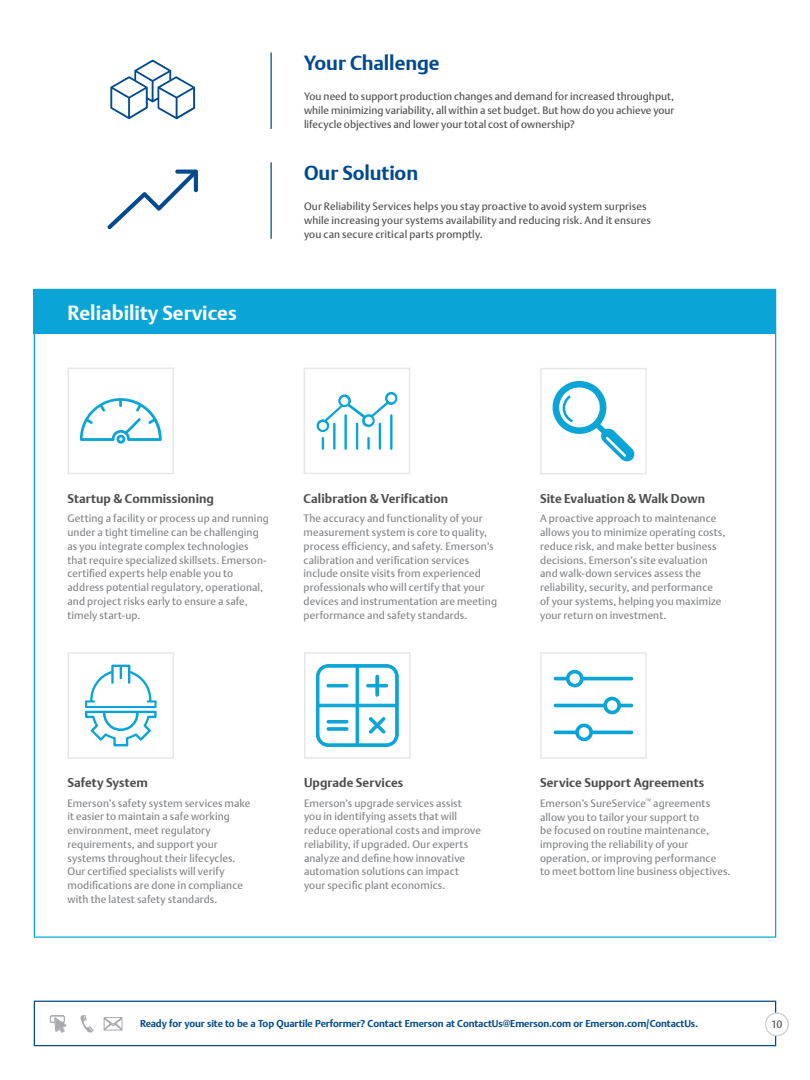
<style>
.page{position:relative;width:810px;height:1080px;background:#fff}
.page>*{position:absolute;margin:0;border:0;box-sizing:border-box;transform-origin:0 0}
.t1{font:20px "DTL Argo T Bold";letter-spacing:-.005em;color:#004a8d}
.t2{font:20px "DTL Argo T Bold";color:#fff}
.t3{font:12.5px "DTL Argo T Bold";letter-spacing:.005em;color:#4b4c4d}
.t4{font:10.62px/13.8px "DTL Argo T";letter-spacing:.01em;color:#808285}
.SMALLEST{font:10.62px/13.8px "DTL Argo T";letter-spacing:.01em;color:#4b4c4d;text-align:justify}
.t5{font:700 10px "DTL Argo CT";letter-spacing:-.01em;color:#004a8d}
</style>
<div class="page">
<div style="left:34px;top:1001px;width:742px;height:45px;border:1px solid #004a8d"></div>
<svg style="left:80px;top:1015px;width:14px;height:18px"></svg>
<svg style="left:103px;top:1017px;width:20px;height:14px"></svg>
<svg style="left:50px;top:1015px;width:17px;height:18px"></svg>
<div style="left:34px;top:289px;width:742px;height:45px;background:#0aa5d6"></div>
<div style="left:540px;top:368px;width:107px;height:107px;background:#fff;border:2px solid #e6e7e9"></div>
<div style="left:67px;top:652px;width:107px;height:107px;background:#fff;border:2px solid #e6e7e9"></div>
<div style="left:304px;top:652px;width:107px;height:107px;background:#fff;border:2px solid #e6e7e9"></div>
<div style="left:67px;top:368px;width:107px;height:106px;background:#fff;border:2px solid #e6e7e9"></div>
<div style="left:304px;top:368px;width:106px;height:106px;background:#fff;border:2px solid #e6e7e9"></div>
<svg style="left:80px;top:398px;width:82px;height:46px"></svg>
<svg style="left:552px;top:381px;width:83px;height:81px"></svg>
<svg style="left:316px;top:391px;width:82px;height:59px"></svg>
<div style="left:367px;top:436px;width:3px;height:14px;border:1px solid #fff;border-radius:2px"></div>
<hr style="left:333px;top:422px;width:3px;height:28px;background:#0aa5d6;border-radius:2px">
<div style="left:332px;top:422px;width:4px;height:28px;border:1px solid #fff;border-radius:2px"></div>
<div style="left:355px;top:422px;width:4px;height:28px;border:1px solid #fff;border-radius:2px"></div>
<hr style="left:344px;top:414px;width:3px;height:36px;background:#0aa5d6;border-radius:2px">
<div style="left:344px;top:414px;width:4px;height:37px;border:1px solid #fff;border-radius:2px"></div>
<div style="left:378px;top:422px;width:4px;height:28px;border:1px solid #fff;border-radius:2px"></div>
<hr style="left:390px;top:414px;width:3px;height:36px;background:#0aa5d6;border-radius:2px">
<div style="left:389px;top:414px;width:4px;height:37px;border:1px solid #fff;border-radius:2px"></div>
<svg style="left:85px;top:665px;width:72px;height:81px"></svg>
<div style="left:540px;top:652px;width:107px;height:107px;background:#fff;border:2px solid #e6e7e9"></div>
<hr style="left:270px;top:52px;width:2px;height:77px;background:#004a8d">
<hr style="left:270px;top:162px;width:2px;height:77px;background:#004a8d">
<svg style="left:110px;top:60px;width:85px;height:59px"></svg>
<svg style="left:107px;top:170px;width:91px;height:59px"></svg>
<div style="left:766px;top:1013px;width:22px;height:23px;background:#fff;border-radius:50%"></div>
<div style="left:765px;top:1012px;width:24px;height:24px;border:1px solid #d1d2d4;border-radius:50%"></div>
<svg style="left:316px;top:664px;width:83px;height:83px"></svg>
<div style="left:327px;top:684px;width:21px;height:3px;border:1px solid #0aa5d6"></div>
<div style="left:376px;top:675px;width:3px;height:21px;border:1px solid #0aa5d6"></div>
<div style="left:367px;top:684px;width:21px;height:3px;border:1px solid #0aa5d6"></div>
<div style="left:327px;top:720px;width:21px;height:3px;border:1px solid #0aa5d6"></div>
<div style="left:327px;top:728px;width:21px;height:2px;border:1px solid #0aa5d6"></div>
<svg style="left:553px;top:669px;width:81px;height:73px"></svg>
<p class="t2" style="left:68px;top:301px;width:171px">Reliability Services</p>
<p class="t1" style="left:304px;top:51px;width:137px">Your Challenge</p>
<p class="SMALLEST" style="left:304px;top:90px;width:372px">You need to support production changes and demand for increased throughput, while minimizing variability, all within a set budget. But how do you achieve your lifecycle objectives and lower your total cost of ownership?</p>
<p class="t1" style="left:304px;top:161px;width:116px">Our Solution</p>
<p class="SMALLEST" style="left:304px;top:200px;width:348px;text-align:left">Our Reliability Services helps you stay proactive to avoid system surprises while increasing your systems availability and reducing risk. And it ensures you can secure critical parts promptly.</p>
<p class="t3" style="left:68px;top:491px;width:148px">Startup &amp; Commissioning</p>
<p class="t3" style="left:304px;top:491px;width:146px">Calibration &amp; Verification</p>
<p class="t4" style="left:67px;top:512px;width:203px">Getting a facility or process up and running under a tight timeline can be challenging as you integrate complex technologies that require specialized skillsets. Emerson&shy;certified experts help enable you to address potential regulatory, operational, and project risks early to ensure a safe, timely start-up.</p>
<p class="t4" style="left:304px;top:512px;width:195px">The accuracy and functionality of your measurement system is core to quality, process efficiency, and safety. Emerson’s calibration and verification services include onsite visits from experienced professionals who will certify that your devices and instrumentation are meeting performance and safety standards.</p>
<p class="t3" style="left:540px;top:491px;width:167px">Site Evaluation &amp; Walk Down</p>
<p class="t4" style="left:540px;top:512px;width:187px">A proactive approach to maintenance allows you to minimize operating costs, reduce risk, and make better business decisions. Emerson’s site evaluation and walk-down services assess the reliability, security, and performance<br>of your systems, helping you maximize your return on investment.</p>
<p class="t3" style="left:68px;top:775px;width:82px">Safety System</p>
<p class="t3" style="left:304px;top:775px;width:101px">Upgrade Services</p>
<p class="t4" style="left:67px;top:796px;width:185px">Emerson’s safety system services make it easier to maintain a safe working environment, meet regulatory requirements, and support your systems throughout their lifecycles.<br>Our certified specialists will verify modifications are done in compliance with the latest safety standards.</p>
<p class="t4" style="left:304px;top:796px;width:179px">Emerson’s upgrade services assist you in identifying assets that will reduce operational costs and improve reliability, if upgraded. Our experts analyze and define how innovative automation solutions can impact your specific plant economics.</p>
<p class="t3" style="left:540px;top:775px;width:166px">Service Support Agreements</p>
<p class="t4" style="left:540px;top:796px;width:192px">Emerson’s SureService<sup>™</sup> agreements allow you to tailor your support to<br>be focused on routine maintenance, improving the reliability of your operation, or improving performance<br>to meet bottom line business objectives.</p>
<p class="t5" style="left:140px;top:1018px;width:560px">Ready for your site to be a Top Quartile Performer? Contact Emerson at ContactUs@Emerson.com or Emerson.com/ContactUs.</p>
<p class="SMALLEST" style="left:771px;top:1018px;width:13px">10</p>
</div>
